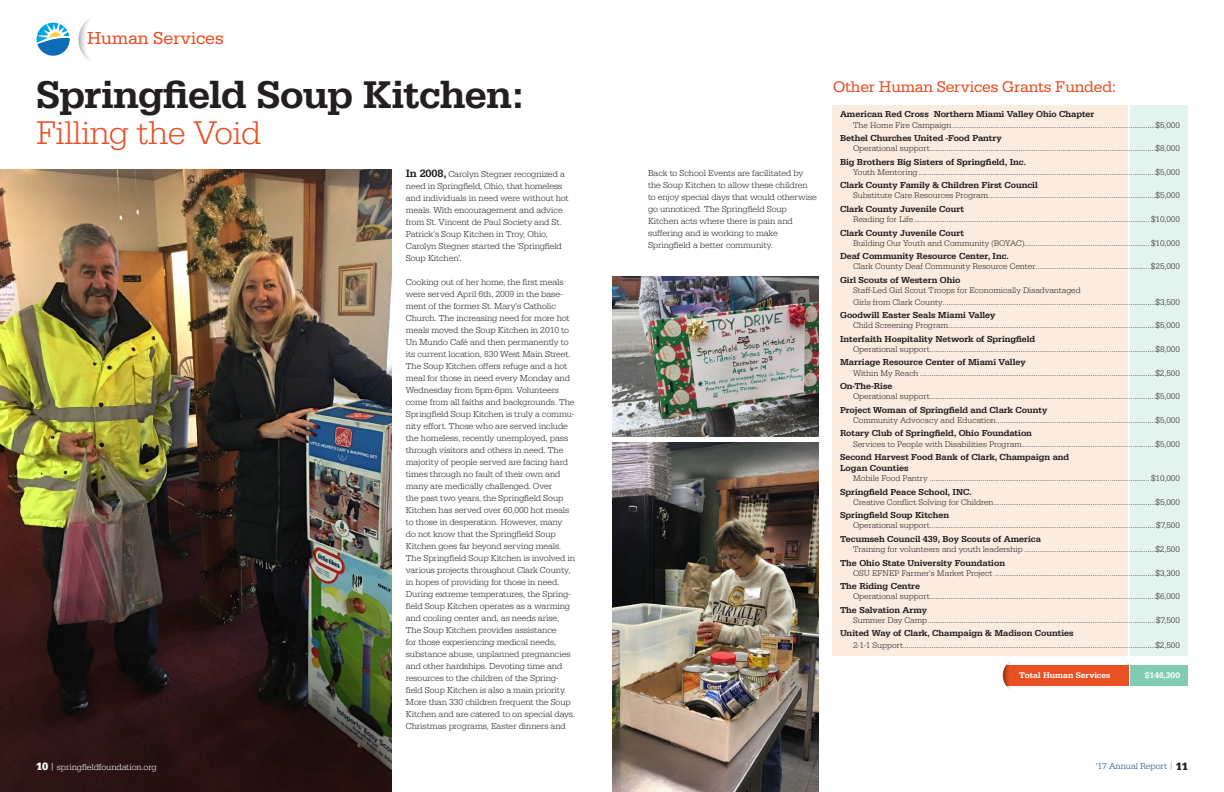
<style>
.page{position:relative;width:1224px;height:792px;background:#fff}
.page>*{position:absolute;margin:0;border:0;box-sizing:border-box;transform-origin:0 0}
.t1{font:500 40px "Serifa";letter-spacing:-.01em;color:#231f20}
.t2{font:300 34px "Serifa";letter-spacing:-.01em;color:#e85024}
.t3{font:18px "Serifa";color:#e85024}
.t4{font:16px "Serifa";letter-spacing:-.01em;color:#e85024}
.t5{font:300 9px/12px "Serifa";letter-spacing:-.01em;color:#231f20}
.t6{font:500 9px/11px "Serifa";color:#231f20}
.t7{font:300 9px "Serifa";letter-spacing:-.01em;color:#fff}
.t8{font:300 9px "Serifa";letter-spacing:-.01em;color:#0c4b8b}
.t9{font:300 8.5px/11.6px "Serifa";color:#231f20}
.t10{font:500 8.5px "Serifa";color:#fff}
.s1{font-weight:700;font-size:11px}
.s2{font-weight:500;font-size:11px}
.s3{color:#919f3c}
.s4{font-weight:700;font-size:11px;color:#231f20}
</style>
<div class="page">
<img style="left:0;top:170px;width:391px;height:622px">
<img style="left:612px;top:442px;width:206px;height:350px">
<img style="left:612px;top:277px;width:206px;height:159px">
<div style="left:1003px;top:658px;width:24px;height:34px;background:#231f20;opacity:.35"></div>
<div style="left:1015px;top:665px;width:113px;height:21px;background:#e85024"></div>
<div style="left:1130px;top:665px;width:58px;height:21px;background:#80ccb5"></div>
<div style="left:1130px;top:105px;width:58px;height:551px;background:#e3f3ee"></div>
<div style="left:832px;top:105px;width:296px;height:551px;background:#fcebdf"></div>
<div style="left:78px;top:13px;width:36px;height:53px;background:#231f20;opacity:.35"></div>
<svg style="left:36px;top:22px;width:34px;height:34px"></svg>
<h3 class="t3" style="left:87px;top:28px;width:138px">Human Services</h3>
<h1 class="t1" style="left:36px;top:71px;width:489px">Springfield Soup Kitchen:</h1>
<h2 class="t2" style="left:36px;top:113px;width:227px">Filling the Void</h2>
<p class="t7" style="left:36px;top:761px;width:122px"><span class="s1">10</span> | springfieldfoundation.org</p>
<p class="t5" style="left:406px;top:168px;width:164px"><span class="s2">In 2008,</span> Carolyn Stegner recognized a need in Springfield, Ohio, that homeless and individuals in need were without hot meals. With encouragement and advice from St. Vincent de Paul Society and St.<br>Patrick's Soup Kitchen in Troy, Ohio, Carolyn Stegner started the 'Springfield Soup Kitchen'.</p>
<p class="t5" style="left:406px;top:276px;width:171px">Cooking out of her home, the first meals were served April 6th, 2009 in the base&shy;ment of the former St. Mary's Catholic Church. The increasing need for more hot meals moved the Soup Kitchen in 2010 to Un Mundo Café and then permanently to its current location, 830 West Main Street.<br>The Soup Kitchen offers refuge and a hot meal for those in need every Monday and Wednesday from 5pm-6pm. Volunteers come from all faiths and backgrounds. The Springfield Soup Kitchen is truly a commu&shy;nity effort. Those who are served include the homeless, recently unemployed, pass through visitors and others in need. The majority of people served are facing hard times through no fault of their own and many are medically challenged. Over<br>the past two years, the Springfield Soup Kitchen has served over 60,000 hot meals to those in desperation. However, many<br>do not know that the Springfield Soup Kitchen goes far beyond serving meals.<br>The Springfield Soup Kitchen is involved in various projects throughout Clark County, in hopes of providing for those in need.<br>During extreme temperatures, the Spring&shy;field Soup Kitchen operates as a warming and cooling center and, as needs arise, The Soup Kitchen provides assistance<br>for those experiencing medical needs, substance abuse, unplanned pregnancies and other hardships. Devoting time and resources to the children of the Spring&shy;field Soup Kitchen is also a main priority.<br>More than 330 children frequent the Soup Kitchen and are catered to on special days.<br>Christmas programs, Easter dinners and</p>
<p class="t5" style="left:648px;top:167px;width:171px">Back to School Events are facilitated by the Soup Kitchen to allow these children to enjoy special days that would otherwise go unnoticed. The Springfield Soup Kitchen acts where there is pain and suffering and is working to make Springfield a better community.</p>
<h3 class="t4" style="left:833px;top:77px;width:285px">Other Human Services Grants Funded:</h3>
<p class="t6" style="left:840px;top:109px;width:256px">American Red Cross Northern Miami Valley Ohio Chapter</p>
<p class="t9" style="left:853px;top:119px;width:329px">The Home Fire Campaign...........................................................................................................$5,000</p>
<p class="t6" style="left:840px;top:132px;width:163px">Bethel Churches United -Food Pantry</p>
<p class="t9" style="left:853px;top:143px;width:329px">Operational support.......................................................................................................................$8,000</p>
<p class="t6" style="left:840px;top:156px;width:187px">Big Brothers Big Sisters of Springfield, Inc.</p>
<p class="t9" style="left:853px;top:166px;width:329px">Youth Mentoring.............................................................................................................................$5,000</p>
<p class="t6" style="left:840px;top:180px;width:199px">Clark County Family &amp; Children First Council</p>
<p class="t9" style="left:853px;top:190px;width:329px">Substitute Care Resources Program........................................................................................$5,000</p>
<p class="t6" style="left:840px;top:203px;width:125px">Clark County Juvenile Court</p>
<p class="t9" style="left:853px;top:214px;width:329px">Reading for Life ............................................................................................................................ $10,000</p>
<p class="t6" style="left:840px;top:227px;width:125px">Clark County Juvenile Court</p>
<p class="t9" style="left:853px;top:237px;width:329px">Building Our Youth and Community (BOYAC).................................................................. $10,000</p>
<p class="t6" style="left:840px;top:251px;width:170px">Deaf Community Resource Center, Inc.</p>
<p class="t9" style="left:853px;top:261px;width:329px">Clark County Deaf Community Resource Center............................................................ $25,000</p>
<p class="t6" style="left:840px;top:274px;width:122px">Girl Scouts of Western Ohio</p>
<p class="t9" style="left:853px;top:284px;width:329px">Staff-Led Girl Scout Troops for Economically Disadvantaged<br>Girls from Clark County................................................................................................................$3,500</p>
<p class="t6" style="left:840px;top:310px;width:157px">Goodwill Easter Seals Miami Valley</p>
<p class="t9" style="left:853px;top:320px;width:329px">Child Screening Program.............................................................................................................$5,000</p>
<p class="t6" style="left:840px;top:333px;width:197px">Interfaith Hospitality Network of Springfield</p>
<p class="t9" style="left:853px;top:343px;width:329px">Operational support.......................................................................................................................$8,000</p>
<p class="t6" style="left:840px;top:357px;width:187px">Marriage Resource Center of Miami Valley</p>
<p class="t9" style="left:853px;top:367px;width:329px">Within My Reach ............................................................................................................................$2,500</p>
<p class="t6" style="left:840px;top:381px;width:54px">On-The-Rise</p>
<p class="t9" style="left:853px;top:391px;width:329px">Operational support.......................................................................................................................$5,000</p>
<p class="t6" style="left:840px;top:404px;width:209px">Project Woman of Springfield and Clark County</p>
<p class="t9" style="left:853px;top:414px;width:329px">Community Advocacy and Education....................................................................................$5,000</p>
<p class="t6" style="left:840px;top:428px;width:193px">Rotary Club of Springfield, Ohio Foundation</p>
<p class="t9" style="left:853px;top:438px;width:328px">Services to People with Disabilities Program......................................................................$5,000</p>
<p class="t6" style="left:840px;top:451px;width:231px">Second Harvest Food Bank of Clark, Champaign and<br>Logan Counties</p>
<p class="t9" style="left:853px;top:473px;width:329px">Mobile Food Pantry .................................................................................................................... $10,000</p>
<p class="t6" style="left:840px;top:486px;width:133px">Springfield Peace School, INC.</p>
<p class="t9" style="left:853px;top:496px;width:329px">Creative Conflict Solving for Children.....................................................................................$5,000</p>
<p class="t6" style="left:840px;top:510px;width:111px">Springfield Soup Kitchen</p>
<p class="t9" style="left:853px;top:520px;width:329px">Operational support.......................................................................................................................$7,500</p>
<p class="t6" style="left:840px;top:533px;width:202px">Tecumseh Council 439, Boy Scouts of America</p>
<p class="t9" style="left:853px;top:544px;width:328px">Training for volunteers and youth leadership .....................................................................$2,500</p>
<p class="t6" style="left:840px;top:557px;width:167px">The Ohio State University Foundation</p>
<p class="t9" style="left:853px;top:567px;width:329px">OSU EFNEP Farmer's Market Project .....................................................................................$3,300</p>
<p class="t6" style="left:840px;top:581px;width:82px">The Riding Centre</p>
<p class="t9" style="left:853px;top:591px;width:329px">Operational support.......................................................................................................................$6,000</p>
<p class="t6" style="left:840px;top:604px;width:88px">The Salvation Army</p>
<p class="t9" style="left:853px;top:614px;width:329px">Summer Day Camp........................................................................................................................$7,500</p>
<p class="t6" style="left:840px;top:628px;width:235px">United Way of Clark, Champaign &amp; Madison Counties</p>
<p class="t9" style="left:853px;top:639px;width:329px">2-1-1 Support.....................................................................................................................................$2,500</p>
<p class="t10" style="left:1019px;top:671px;width:93px">Total Human Services</p>
<p class="t10" style="left:1145px;top:671px;width:37px">$146,300</p>
<p class="t8" style="left:1096px;top:761px;width:94px">'17 Annual Report <span class="s3">|</span> <span class="s4">11</span></p>
</div>
